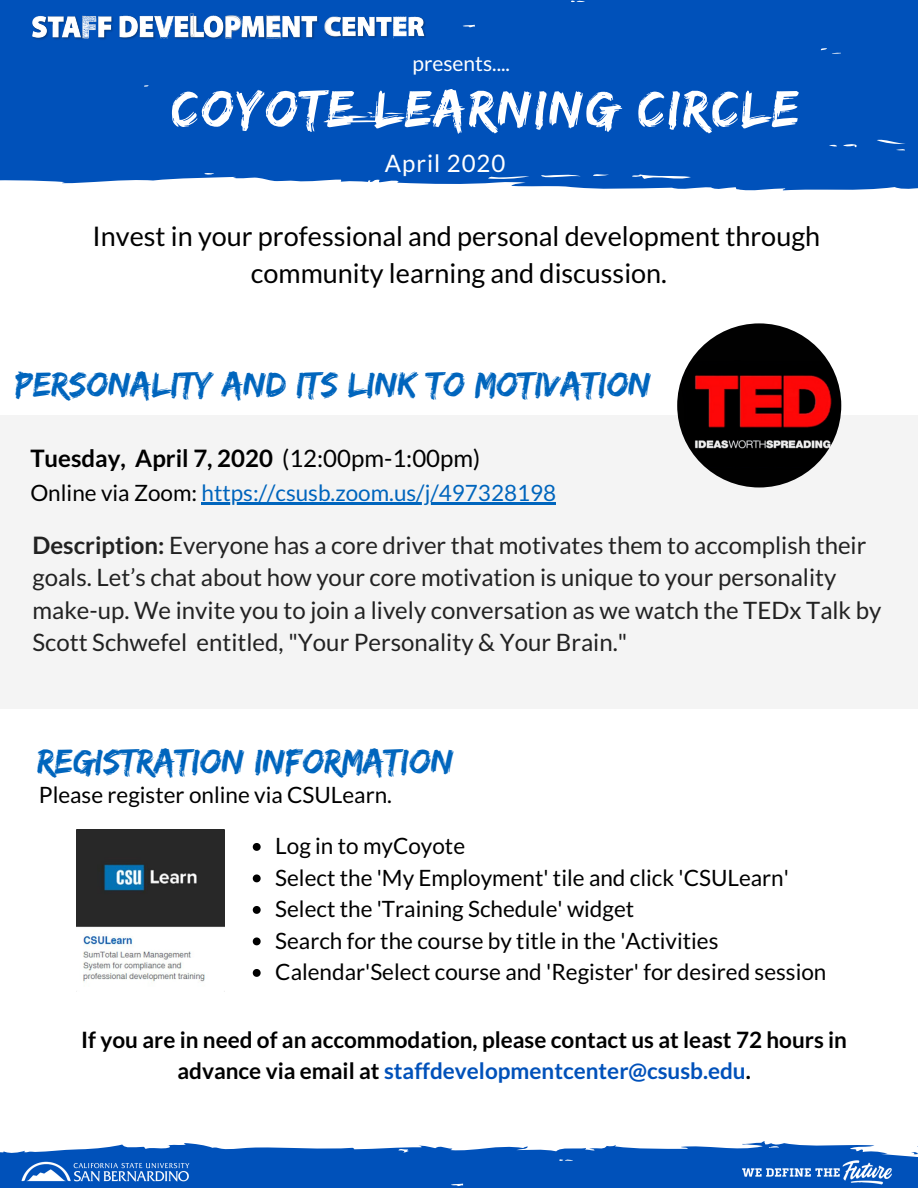
<style>
.page{position:relative;width:918px;height:1188px;background:#fff}
.page>*{position:absolute;margin:0;border:0;box-sizing:border-box;transform-origin:0 0}
.t1{font:54px "Edo";letter-spacing:.045em;color:#fff}
.t2{font:36px "Edo";color:#0065bd}
.t3{font:27px/37.2px "Lato";color:#000;text-align:center}
.t4{font:24px/32.7px "Lato";color:#222}
.t5{font:700 24px "Lato";color:#000}
.t6{font:24px "Lato";letter-spacing:.04em;color:#fff}
.t7{font:22.5px/31.5px "Lato";color:#000}
.t8{font:700 22.5px/31.5px "Lato";color:#000;text-align:center}
.t9{font:22.5px "Lato";color:#0065bd}
.t10{font:21px "Lato";color:#fff}
.s1{font-weight:400}
.s2{color:#000}
.s3{font-weight:700}
.s4{color:#0051ba}
</style>
<div class="page">
<div style="left:0;top:0;width:918px;height:191px;background:#0051ba"></div>
<div style="left:0;top:416px;width:918px;height:292px;background:#f4f4f4"></div>
<img style="left:77px;top:829px;width:147px;height:154px">
<svg style="left:0;top:1141px;width:918px;height:47px"></svg>
<img style="left:12px;top:1153px;width:187px;height:35px">
<img style="left:735px;top:1153px;width:164px;height:35px">
<img style="left:116px;top:14px;width:203px;height:26px">
<img style="left:30px;top:15px;width:84px;height:26px">
<img style="left:323px;top:15px;width:103px;height:24px">
<hr style="left:202px;top:503px;width:354px;height:2px;background:#0065bd">
<svg style="left:253px;top:843px;width:8px;height:8px"></svg>
<svg style="left:253px;top:874px;width:8px;height:8px"></svg>
<svg style="left:253px;top:906px;width:8px;height:8px"></svg>
<svg style="left:253px;top:937px;width:8px;height:8px"></svg>
<svg style="left:253px;top:969px;width:8px;height:8px"></svg>
<img style="left:677px;top:323px;width:164px;height:164px;border-radius:50%">
<p class="t10" style="left:412px;top:50px;width:99px">presents....</p>
<h1 class="t1" style="left:172px;top:77px;width:629px">COYOTE LEARNING CIRCLE</h1>
<p class="t6" style="left:385px;top:148px;width:122px">April 2020</p>
<p class="t3" style="left:93px;top:217px;width:729px">Invest in your professional and personal development through community learning and discussion.</p>
<h2 class="t2" style="left:15px;top:364px;width:637px">PERSONALITY AND ITS LINK TO MOTIVATION</h2>
<p class="t5" style="left:30px;top:443px;width:451px">Tuesday, April 7, 2020 <span class="s1">(12:00pm-1:00pm)</span></p>
<p class="t9" style="left:30px;top:479px;width:527px"><span class="s2">Online via Zoom:</span> https://csusb.zoom.us/j/497328198</p>
<p class="t4" style="left:33px;top:528px;width:851px"><span class="s3">Description:</span> Everyone has a core driver that motivates them to accomplish their goals. Let’s chat about how your core motivation is unique to your personality make-up. We invite you to join a lively conversation as we watch the TEDx Talk by Scott Schwefel entitled, "Your Personality &amp; Your Brain."</p>
<h2 class="t2" style="left:37px;top:741px;width:418px">REGISTRATION INFORMATION</h2>
<p class="t7" style="left:39px;top:779px;width:355px">Please register online via CSULearn.</p>
<p class="t7" style="left:275px;top:830px;width:553px">Log in to myCoyote<br>Select the 'My Employment' tile and click 'CSULearn' Select the 'Training Schedule' widget<br>Search for the course by title in the 'Activities Calendar'Select course and 'Register' for desired session</p>
<p class="t8" style="left:81px;top:1023px;width:767px">If you are in need of an accommodation, please contact us at least 72 hours in advance via email at <span class="s4">staffdevelopmentcenter@csusb.edu</span>.</p>
</div>
